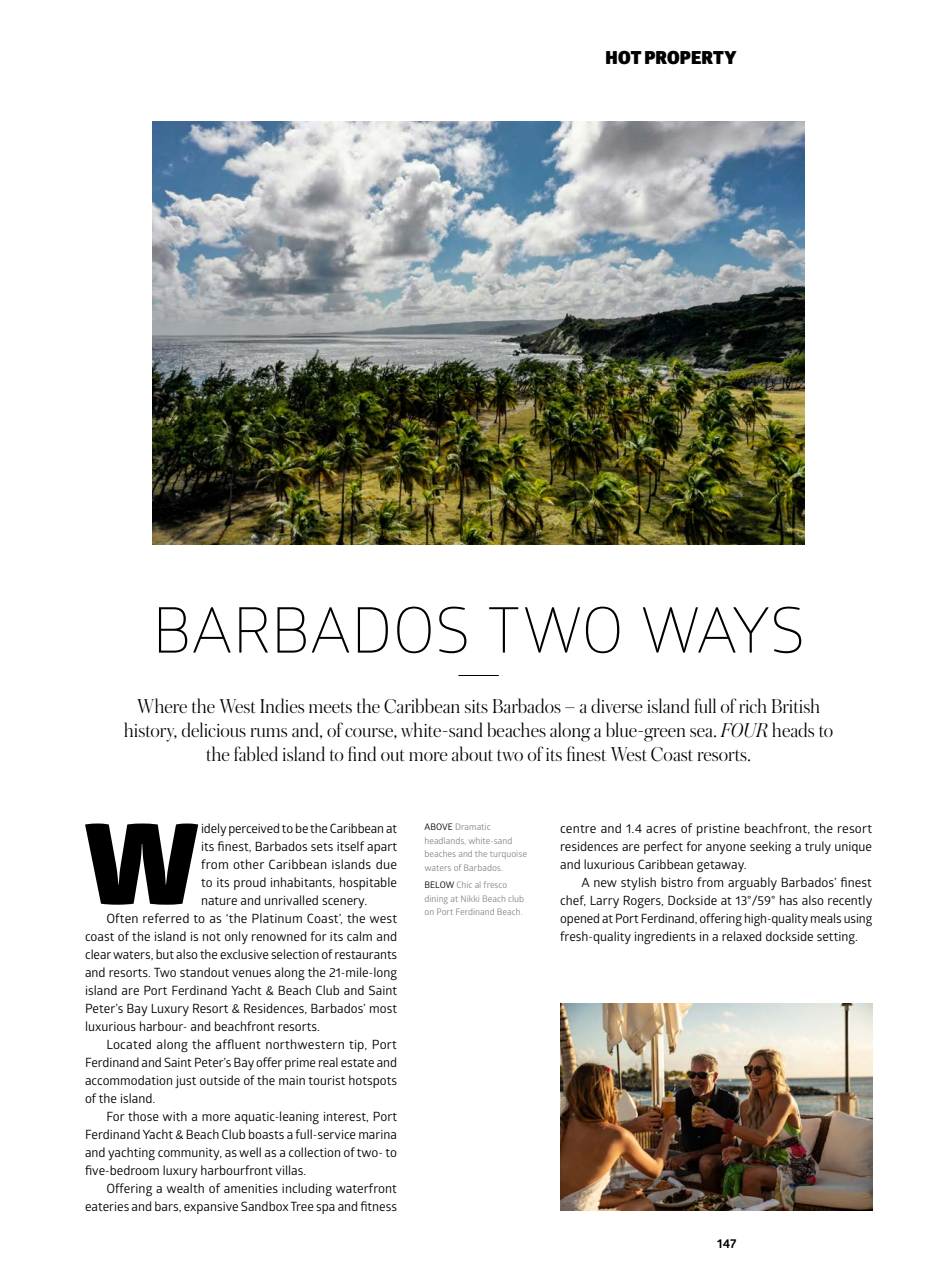
<style>
.page{position:relative;width:936px;height:1276px;background:#fff}
.page>*{position:absolute;margin:0;border:0;box-sizing:border-box;transform-origin:0 0}
.t1{font:900 112.8px "Glober";color:#000}
.t2{font:300 63px "Glober";letter-spacing:-.005em;color:#000}
.t3{font:300 21px/24px "Austin";color:#000;text-align:center}
.t4{font:900 18px "Glober";letter-spacing:.005em;color:#000}
.t5{font:12.75px/18px "Glober";color:#000;text-align:justify}
.t6{font:700 12.75px "Glober";color:#000}
.t7{font:9px/13.5px "Glober";color:#878787}
.s1{font-style:italic}
.s2{color:#000}
</style>
<div class="page">
<hr style="left:458px;top:675px;width:41px;height:1px;background:#000">
<img style="left:153px;top:121px;width:651px;height:423px">
<img style="left:560px;top:1003px;width:312px;height:207px">
<h3 class="t4" style="left:605px;top:43px;width:132px">HOT PROPERTY</h3>
<h2 class="t2" style="left:152px;top:586px;width:654px">BARBADOS TWO WAYS</h2>
<p class="t3" style="left:124px;top:693px;width:711px">Where the West Indies meets the Caribbean sits Barbados – a diverse island full of rich British history, delicious rums and, of course, white-sand beaches along a blue-green sea. <span class="s1">FOUR</span> heads to the fabled island to find out more about two of its finest West Coast resorts.</p>
<h1 class="t1" style="left:84px;top:777px;width:116px">W</h1>
<p class="t5" style="left:201px;top:818px;width:197px">idely perceived to be the Caribbean at</p>
<p class="t5" style="left:201px;top:836px;width:197px">its finest, Barbados sets itself apart</p>
<p class="t5" style="left:201px;top:854px;width:197px">from other Caribbean islands due</p>
<p class="t5" style="left:201px;top:872px;width:197px">to its proud inhabitants, hospitable</p>
<p class="t5" style="left:201px;top:890px;width:168px">nature and unrivalled scenery.</p>
<p class="t5" style="left:106px;top:908px;width:292px">Often referred to as ‘the Platinum Coast’, the west</p>
<p class="t5" style="left:85px;top:926px;width:313px">coast of the island is not only renowned for its calm and</p>
<p class="t5" style="left:85px;top:944px;width:313px">clear waters, but also the exclusive selection of restaurants</p>
<p class="t5" style="left:85px;top:962px;width:313px">and resorts. Two standout venues along the 21-mile-long</p>
<p class="t5" style="left:85px;top:980px;width:313px">island are Port Ferdinand Yacht &amp; Beach Club and Saint</p>
<p class="t5" style="left:85px;top:998px;width:313px">Peter’s Bay Luxury Resort &amp; Residences, Barbados’ most</p>
<p class="t5" style="left:85px;top:1016px;width:236px">luxurious harbour- and beachfront resorts.</p>
<p class="t5" style="left:106px;top:1034px;width:292px">Located along the affluent northwestern tip, Port</p>
<p class="t5" style="left:85px;top:1052px;width:313px">Ferdinand and Saint Peter’s Bay offer prime real estate and</p>
<p class="t5" style="left:85px;top:1070px;width:313px">accommodation just outside of the main tourist hotspots</p>
<p class="t5" style="left:85px;top:1088px;width:72px">of the island.</p>
<p class="t5" style="left:106px;top:1106px;width:292px">For those with a more aquatic-leaning interest, Port</p>
<p class="t5" style="left:85px;top:1124px;width:313px">Ferdinand Yacht &amp; Beach Club boasts a full-service marina</p>
<p class="t5" style="left:85px;top:1142px;width:313px">and yachting community, as well as a collection of two- to</p>
<p class="t5" style="left:85px;top:1160px;width:223px">five-bedroom luxury harbourfront villas.</p>
<p class="t5" style="left:106px;top:1178px;width:292px">Offering a wealth of amenities including waterfront</p>
<p class="t5" style="left:85px;top:1196px;width:313px">eateries and bars, expansive Sandbox Tree spa and fitness</p>
<p class="t7" style="left:424px;top:820px;width:104px"><span class="s2">ABOVE</span> Dramatic headlands, white-sand beaches and the turquoise waters of Barbados.</p>
<p class="t7" style="left:424px;top:878px;width:101px"><span class="s2">BELOW</span> Chic al fresco dining at Nikki Beach club on Port Ferdinand Beach.</p>
<p class="t5" style="left:560px;top:818px;width:313px">centre and 1.4 acres of pristine beachfront, the resort residences are perfect for anyone seeking a truly unique and luxurious Caribbean getaway.</p>
<p class="t5" style="left:560px;top:872px;width:314px;text-indent:21px">A new stylish bistro from arguably Barbados’ finest chef, Larry Rogers, Dockside at 13˚/59˚ has also recently opened at Port Ferdinand, offering high-quality meals using fresh-quality ingredients in a relaxed dockside setting.</p>
<p class="t6" style="left:717px;top:1235px;width:21px">147</p>
</div>
